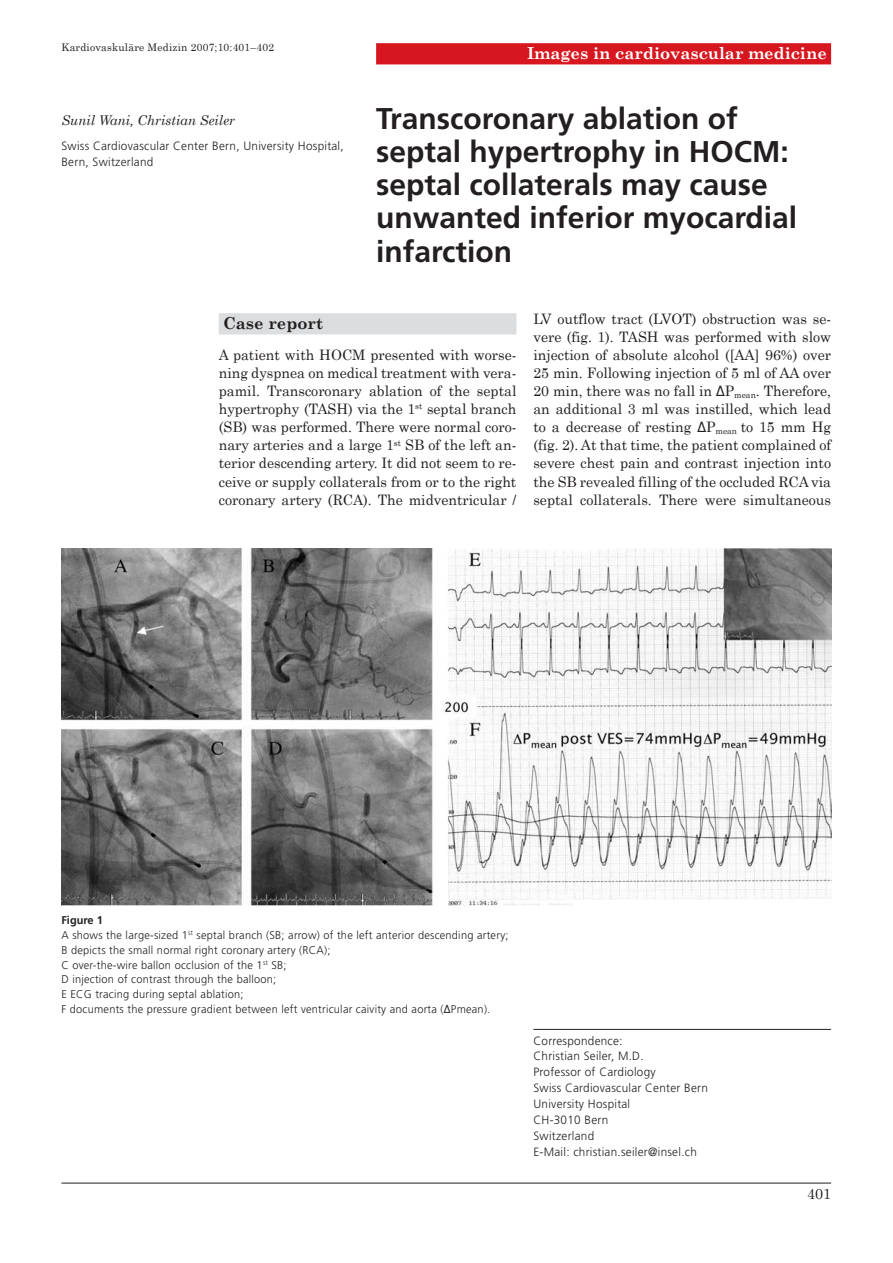
<style>
.page{position:relative;width:893px;height:1263px;background:#fff}
.page>*{position:absolute;margin:0;border:0;box-sizing:border-box;transform-origin:0 0}
.t1{font:700 30px/33px "Frutiger";color:#231f20}
.t2{font:700 16.5px "Century Schoolbook";color:#fff}
.t3{font:700 16.5px "Century Schoolbook";color:#231f20}
.t4{font:14.7px "Century Schoolbook";color:#231f20}
.t5{font:14.4px/18px "Century Schoolbook";color:#231f20;text-align:justify}
.t6{font:italic 13.5px "Century Schoolbook";color:#231f20}
.t7{font:300 12px/15.9px "Frutiger";letter-spacing:.02em;color:#231f20}
.t8{font:300 11.25px/14.9px "Frutiger";letter-spacing:.02em;color:#231f20}
.t9{font:10.5px "Century Schoolbook";letter-spacing:.02em;color:#231f20}
.s1{font-family:"Helvetica CE"}
.s2{font-weight:700}
.s3{font-family:"Helvetica CE";font-weight:400}
</style>
<div class="page">
<div style="left:219px;top:313px;width:297px;height:21px;background:#dcdddf"></div>
<hr style="left:533px;top:1029px;width:298px;height:1px;background:#231f20">
<div style="left:376px;top:43px;width:455px;height:21px;background:#d7171f"></div>
<hr style="left:61px;top:1183px;width:770px;height:1px;background:#231f20">
<img style="left:61px;top:548px;width:770px;height:358px">
<p class="t9" style="left:61px;top:41px;width:214px">Kardiovaskuläre Medizin 2007;10:401–402</p>
<p class="t6" style="left:61px;top:112px;width:175px">Sunil Wani, Christian Seiler</p>
<p class="t7" style="left:61px;top:139px;width:284px">Swiss Cardiovascular Center Bern, University Hospital,<br>Bern, Switzerland</p>
<p class="t2" style="left:527px;top:43px;width:301px">Images in cardiovascular medicine</p>
<h1 class="t1" style="left:376px;top:105px;width:423px">Transcoronary ablation of septal hypertrophy in HOCM: septal collaterals may cause unwanted inferior myocardial infarction</h1>
<p class="t3" style="left:223px;top:313px;width:102px">Case report</p>
<p class="t5" style="left:219px;top:345px;width:299px">A patient with HOCM presented with worse&shy;ning dyspnea on medical treatment with vera&shy;pamil. Transcoronary ablation of the septal hypertrophy (TASH) via the 1<sup>st</sup> septal branch (SB) was performed. There were normal coro&shy;nary arteries and a large 1<sup>st</sup> SB of the left an&shy;terior descending artery. It did not seem to re&shy;ceive or supply collaterals from or to the right coronary artery (RCA). The midventricular /</p>
<p class="t5" style="left:533px;top:309px;width:299px">LV outflow tract (LVOT) obstruction was se&shy;vere (fig. 1). TASH was performed with slow injection of absolute alcohol ([AA] 96%) over 25 min. Following injection of 5 ml of AA over 20 min, there was no fall in <span class="s1">Δ</span>P<sub>mean</sub>. Therefore, an additional 3 ml was instilled, which lead to a decrease of resting <span class="s1">Δ</span>P<sub>mean</sub> to 15 mm Hg (fig. 2). At that time, the patient complained of severe chest pain and contrast injection into the SB revealed filling of the occluded RCA via septal collaterals. There were simultaneous</p>
<p class="t8" style="left:61px;top:913px;width:449px"><span class="s2">Figure 1<br></span>A shows the large-sized 1<sup>st</sup> septal branch (SB; arrow) of the left anterior descending artery; B depicts the small normal right coronary artery (RCA);<br>C over-the-wire ballon occlusion of the 1<sup>st</sup> SB;<br>D injection of contrast through the balloon;<br>E ECG tracing during septal ablation;<br>F documents the pressure gradient between left ventricular caivity and aorta (<span class="s3">Δ</span>Pmean).</p>
<p class="t7" style="left:533px;top:1033px;width:176px">Correspondence:<br>Christian Seiler, M.D.<br>Professor of Cardiology<br>Swiss Cardiovascular Center Bern<br>University Hospital<br>CH-3010 Bern<br>Switzerland<br>E-Mail: christian.seiler@insel.ch</p>
<p class="t4" style="left:807px;top:1185px;width:26px">401</p>
</div>
